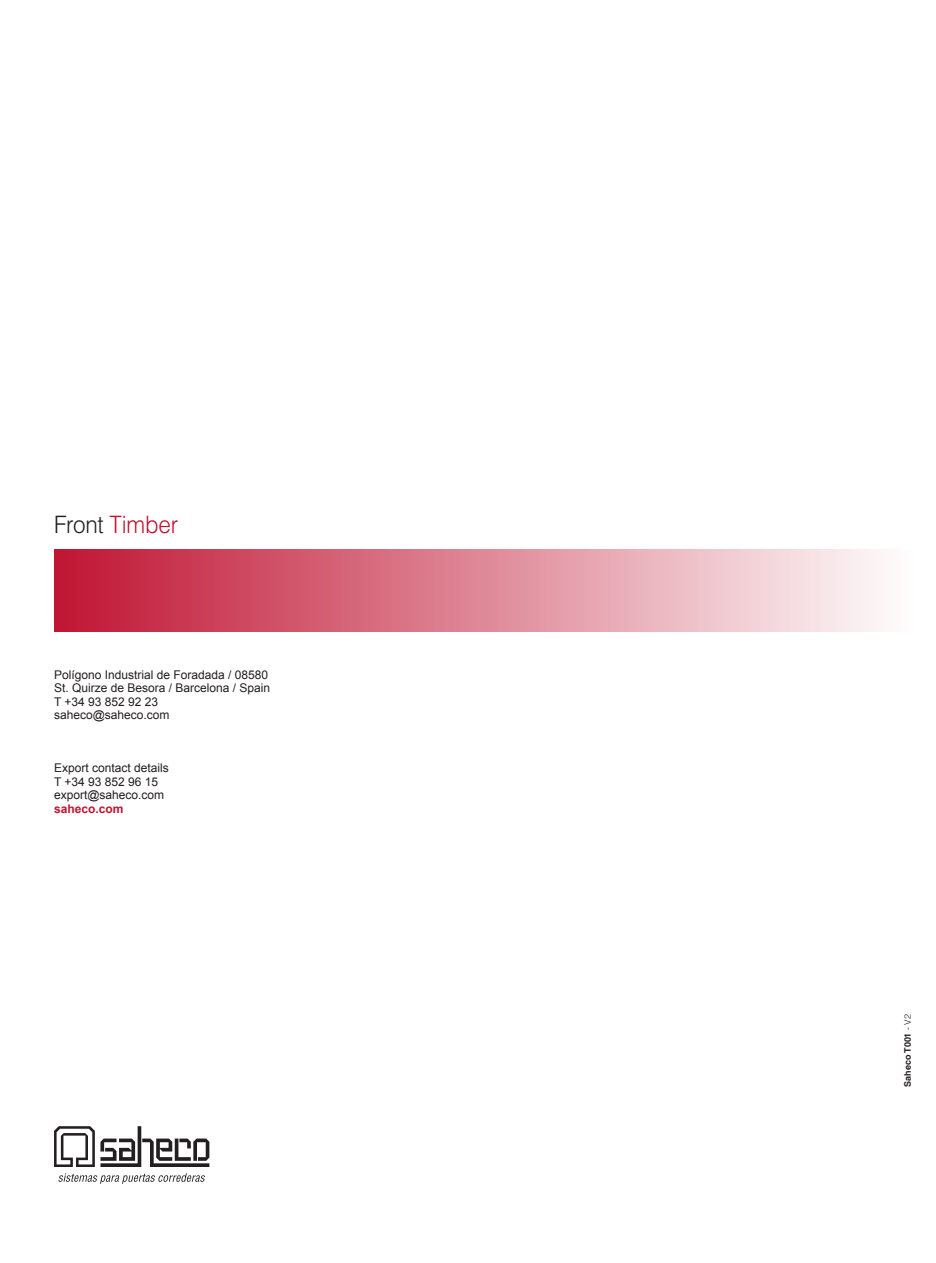
<style>
.page{position:relative;width:936px;height:1263px;background:#fff}
.page>*{position:absolute;margin:0;border:0;box-sizing:border-box;transform-origin:0 0}
.t1{font:300 24px "Helvetica LT Std";letter-spacing:-.01em;color:#c01432;scale:.93 1}
.t2{font:12px "Arial";color:#231f20}
.t3{font:700 12px "Arial";color:#c01432}
.t4{font:700 9px "Helvetica LT Std";color:#231f20}
.s1{color:#231f20}
.s2{font-weight:300}
</style>
<div class="page">
<div style="left:54px;top:549px;width:863px;height:82px;background:linear-gradient(to right,#c01533,#fefefe)"></div>
<svg style="left:54px;top:1126px;width:155px;height:41px"></svg>
<svg style="left:58px;top:1173px;width:147px;height:11px"></svg>
<p class="t1" style="left:54px;top:509px;width:135px"><span class="s1">Front</span> Timber</p>
<p class="t2" style="left:54px;top:666px;width:216px">Polígono Industrial de Foradada / 08580</p>
<p class="t2" style="left:54px;top:680px;width:218px">St. Quirze de Besora / Barcelona / Spain</p>
<p class="t2" style="left:54px;top:693px;width:106px">T +34 93 852 92 23</p>
<p class="t2" style="left:54px;top:707px;width:117px">saheco@saheco.com</p>
<p class="t2" style="left:54px;top:759px;width:116px">Export contact details</p>
<p class="t2" style="left:54px;top:773px;width:106px">T +34 93 852 96 15</p>
<p class="t2" style="left:54px;top:786px;width:112px">export@saheco.com</p>
<p class="t3" style="left:54px;top:800px;width:71px">saheco.com</p>
<p class="t4" style="left:902px;top:1086px;width:74px;rotate:-90deg">Saheco T001 <span class="s2">- V2</span></p>
</div>
